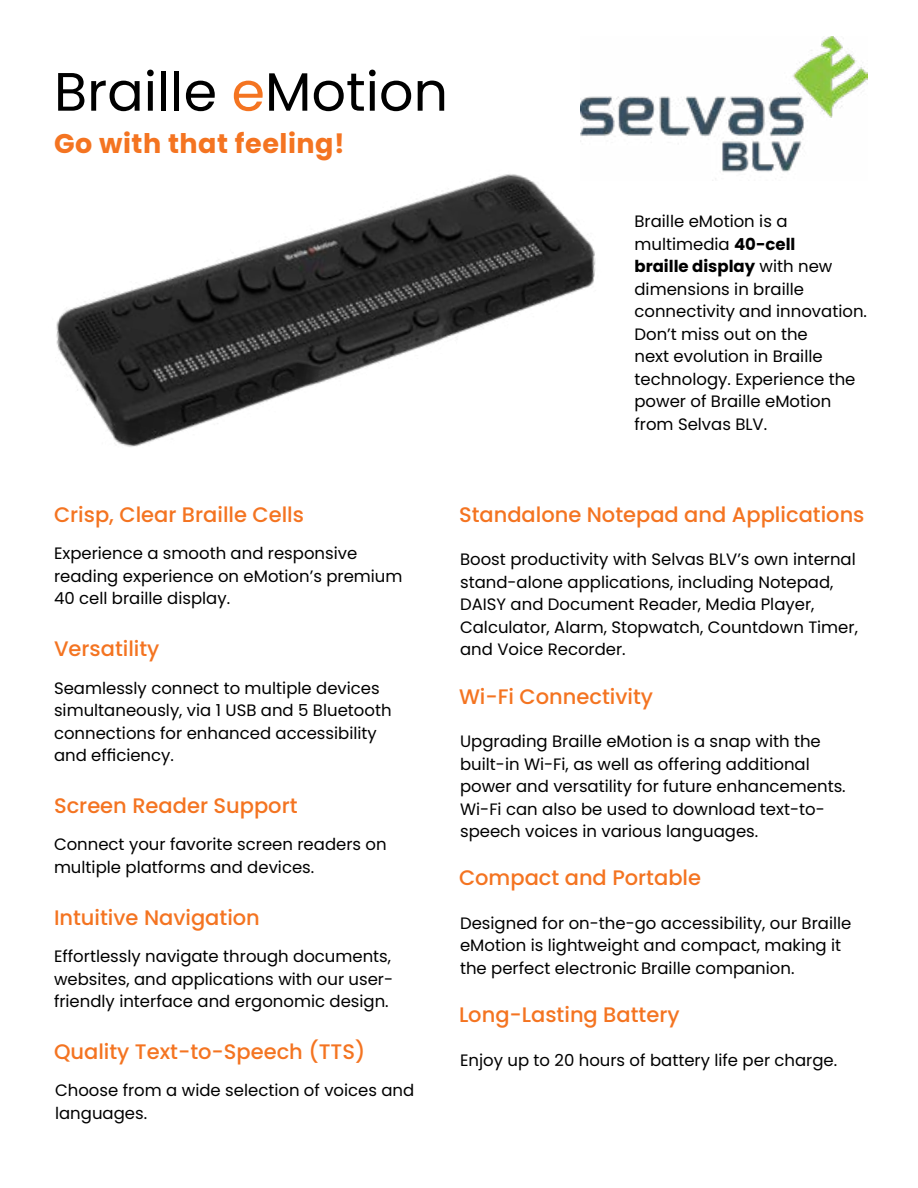
<style>
.page{position:relative;width:918px;height:1188px;background:#fff}
.page>*{position:absolute;margin:0;border:0;box-sizing:border-box;transform-origin:0 0}
.t1{font:54px "Poppins";color:#000}
.Sub_Heading{font:700 27px "Poppins";letter-spacing:.02em;color:#f47421}
.Sub_Heading_3{font:500 21px "Poppins";color:#f47421}
.Paragraph_Style_1{font:16.5px/22.5px "Poppins";color:#000}
.s1{color:#f47421}
.s2{font-weight:700}
</style>
<div class="page">
<img style="left:56px;top:174px;width:540px;height:273px">
<img style="left:580px;top:37px;width:287px;height:143px">
<h1 class="t1" style="left:54px;top:60px;width:396px">Braille <span class="s1">e</span>Motion</h1>
<h2 class="Sub_Heading" style="left:54px;top:127px;width:292px">Go with that feeling!</h2>
<p class="Paragraph_Style_1" style="left:634px;top:210px;width:234px">Braille eMotion is a multimedia <span class="s2">40-cell<br>braille display</span> with new dimensions in braille connectivity and innovation.<br>Don’t miss out on the<br>next evolution in Braille technology. Experience the power of Braille eMotion from Selvas BLV.</p>
<h2 class="Sub_Heading_3" style="left:54px;top:502px;width:252px">Crisp, Clear Braille Cells</h2>
<p class="Paragraph_Style_1" style="left:54px;top:542px;width:350px">Experience a smooth and responsive reading experience on eMotion’s premium<br>40 cell braille display.</p>
<h2 class="Sub_Heading_3" style="left:54px;top:637px;width:107px">Versatility</h2>
<p class="Paragraph_Style_1" style="left:54px;top:677px;width:339px">Seamlessly connect to multiple devices simultaneously, via 1 USB and 5 Bluetooth connections for enhanced accessibility and efficiency.</p>
<h2 class="Sub_Heading_3" style="left:54px;top:793px;width:245px">Screen Reader Support</h2>
<p class="Paragraph_Style_1" style="left:54px;top:833px;width:334px">Connect your favorite screen readers on multiple platforms and devices.</p>
<h2 class="Sub_Heading_3" style="left:54px;top:905px;width:207px">Intuitive Navigation</h2>
<p class="Paragraph_Style_1" style="left:54px;top:945px;width:341px">Effortlessly navigate through documents, websites, and applications with our user&shy;friendly interface and ergonomic design.</p>
<h2 class="Sub_Heading_3" style="left:54px;top:1039px;width:313px">Quality Text-to-Speech (TTS)</h2>
<p class="Paragraph_Style_1" style="left:55px;top:1079px;width:361px">Choose from a wide selection of voices and languages.</p>
<h2 class="Sub_Heading_3" style="left:459px;top:502px;width:407px">Standalone Notepad and Applications</h2>
<p class="Paragraph_Style_1" style="left:460px;top:548px;width:399px">Boost productivity with Selvas BLV’s own internal stand-alone applications, including Notepad, DAISY and Document Reader, Media Player, Calculator, Alarm, Stopwatch, Countdown Timer, and Voice Recorder.</p>
<h2 class="Sub_Heading_3" style="left:459px;top:684px;width:196px">Wi-Fi Connectivity</h2>
<p class="Paragraph_Style_1" style="left:460px;top:730px;width:387px">Upgrading Braille eMotion is a snap with the built-in Wi-Fi, as well as offering additional power and versatility for future enhancements.<br>Wi-Fi can also be used to download text-to&shy;speech voices in various languages.</p>
<h2 class="Sub_Heading_3" style="left:459px;top:866px;width:244px">Compact and Portable</h2>
<p class="Paragraph_Style_1" style="left:460px;top:912px;width:393px">Designed for on-the-go accessibility, our Braille eMotion is lightweight and compact, making it the perfect electronic Braille companion.</p>
<h2 class="Sub_Heading_3" style="left:459px;top:1003px;width:222px">Long-Lasting Battery</h2>
<p class="Paragraph_Style_1" style="left:460px;top:1049px;width:379px">Enjoy up to 20 hours of battery life per charge.</p>
</div>
